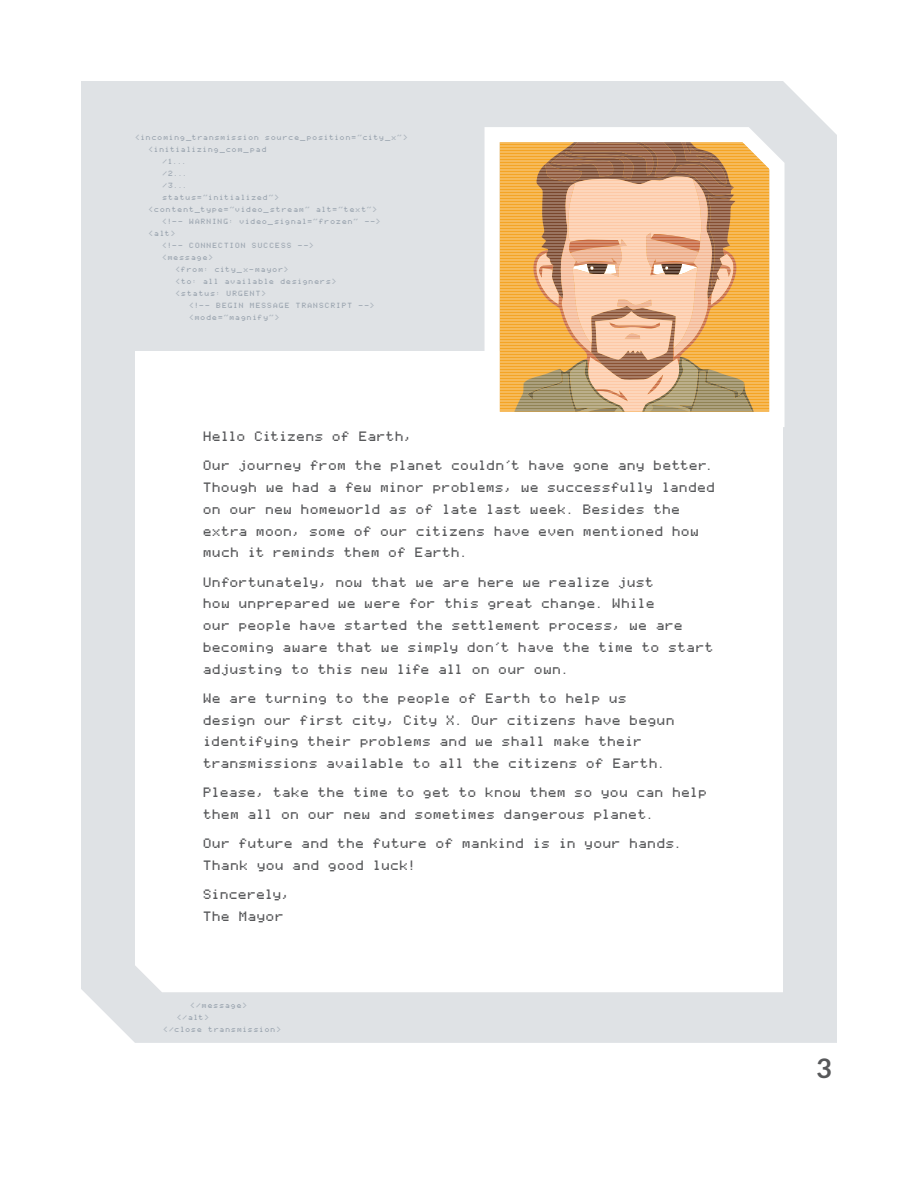
<style>
.page{position:relative;width:918px;height:1188px;background:#fff}
.page>*{position:absolute;margin:0;border:0;box-sizing:border-box;transform-origin:0 0}
.t1{font:700 27px "Lato";color:#57585a}
.t2{font:10.8px/21.8px "Print Char 21";letter-spacing:-.04em;color:#57585a}
.t3{font:6px "Print Char 21";letter-spacing:.095em;color:#99a3ae}
.t4{font:6px "Print Char 21";letter-spacing:.035em;color:#99a3ae}
</style>
<div class="page">
<div style="left:81px;top:81px;width:756px;height:962px;background:#dfe2e5"></div>
<svg style="left:135px;top:351px;width:648px;height:641px"></svg>
<svg style="left:477px;top:113px;width:315px;height:322px"></svg>
<p class="t3" style="left:135px;top:135px;width:274px">&lt;incoming_transmission source_position=”city_x”&gt;</p>
<p class="t4" style="left:148px;top:147px;width:120px">&lt;initializing _com _ pad</p>
<p class="t3" style="left:162px;top:159px;width:26px">/1...</p>
<p class="t3" style="left:162px;top:171px;width:27px">/2...</p>
<p class="t3" style="left:162px;top:183px;width:27px">/3...</p>
<p class="t4" style="left:162px;top:195px;width:119px">status=”initialized”&gt;</p>
<p class="t3" style="left:148px;top:207px;width:230px">&lt;content_type=”video_stream” alt=”text”&gt;</p>
<p class="t3" style="left:162px;top:219px;width:220px">&lt;!-- WARNING: video_signal=”frozen” --&gt;</p>
<p class="t3" style="left:148px;top:231px;width:28px">&lt;alt&gt;</p>
<p class="t3" style="left:162px;top:243px;width:153px">&lt;!-- CONNECTION SUCCESS --&gt;</p>
<p class="t3" style="left:162px;top:255px;width:53px">&lt;message&gt;</p>
<p class="t3" style="left:176px;top:267px;width:114px">&lt;from: city_x-mayor&gt;</p>
<p class="t3" style="left:176px;top:279px;width:162px">&lt;to: all available designers&gt;</p>
<p class="t3" style="left:176px;top:291px;width:92px">&lt;status: URGENT&gt;</p>
<p class="t3" style="left:189px;top:303px;width:187px">&lt;!-- BEGIN MESSAGE TRANSCRIPT --&gt;</p>
<p class="t3" style="left:189px;top:315px;width:92px">&lt;mode=”magnify”&gt;</p>
<p class="t2" style="left:202px;top:426px;width:211px">Hello Citizens of Earth,</p>
<p class="t2" style="left:202px;top:455px;width:514px">Our journey from the planet couldn’t have gone any better.<br>Though we had a few minor problems, we successfully landed on our new homeworld as of late last week. Besides the extra moon, some of our citizens have even mentioned how much it reminds them of Earth.</p>
<p class="t2" style="left:202px;top:572px;width:513px">Unfortunately, now that we are here we realize just<br>how unprepared we were for this great change. While<br>our people have started the settlement process, we are becoming aware that we simply don’t have the time to start adjusting to this new life all on our own.</p>
<p class="t2" style="left:202px;top:688px;width:474px">We are turning to the people of Earth to help us design our first city, City X. Our citizens have begun identifying their problems and we shall make their transmissions available to all the citizens of Earth.</p>
<p class="t2" style="left:202px;top:782px;width:506px">Please, take the time to get to know them so you can help them all on our new and sometimes dangerous planet.</p>
<p class="t2" style="left:202px;top:833px;width:481px">Our future and the future of mankind is in your hands.<br>Thank you and good luck!</p>
<p class="t2" style="left:202px;top:884px;width:89px">Sincerely,<br>The Mayor</p>
<p class="t3" style="left:190px;top:1003px;width:58px">&lt;/message&gt;</p>
<p class="t3" style="left:177px;top:1015px;width:34px">&lt;/alt&gt;</p>
<p class="t3" style="left:163px;top:1027px;width:119px">&lt;/close transmission&gt;</p>
<h1 class="t1" style="left:816px;top:1052px;width:17px">3</h1>
</div>
